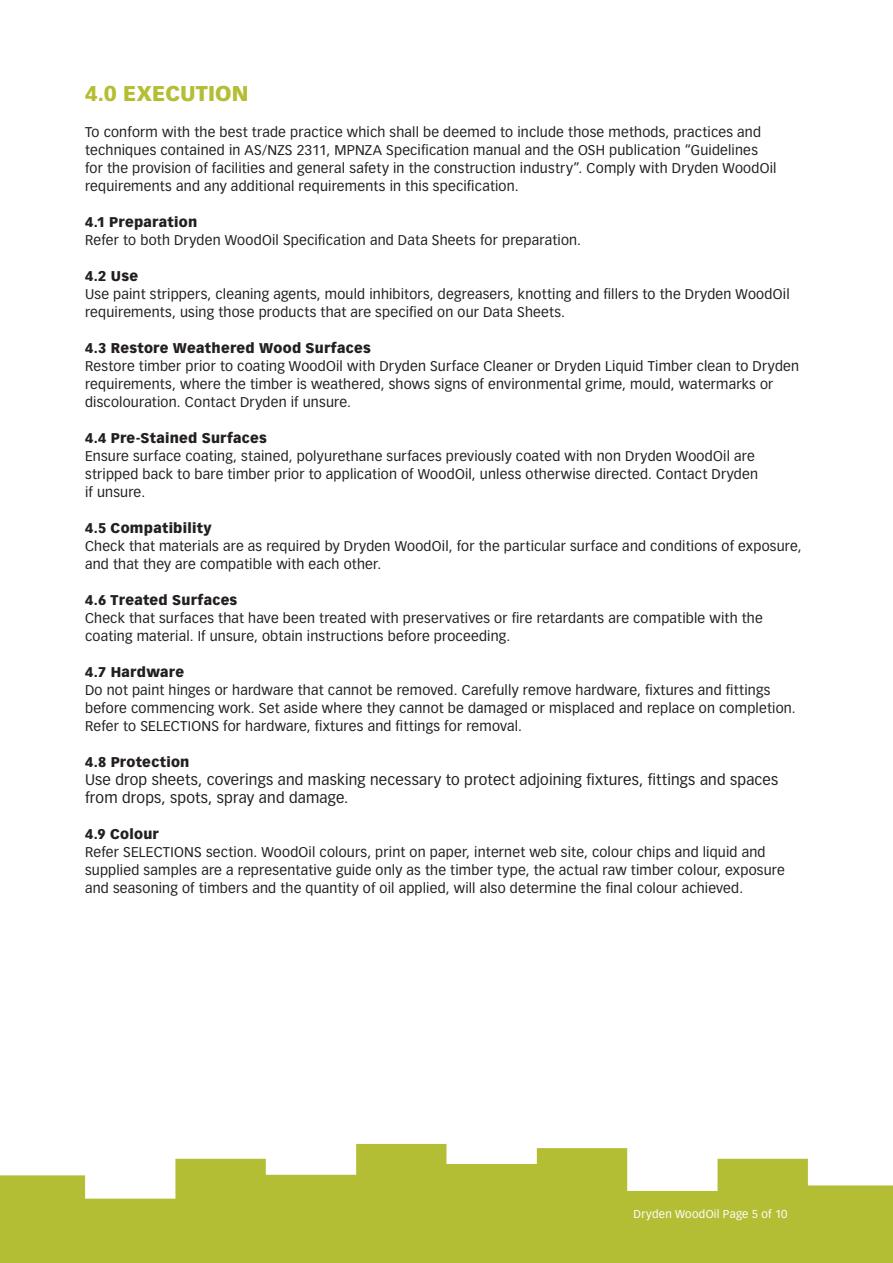
<style>
.page{position:relative;width:893px;height:1263px;background:#fff}
.page>*{position:absolute;margin:0;border:0;box-sizing:border-box;transform-origin:0 0}
.t1{font:900 21px "Vectora LT Std";letter-spacing:.01em;color:#b4be34}
.t2{font:15px/18px "Vectora LT Std";letter-spacing:.015em;color:#231f20}
.t3{font:13.8px/18px "Vectora LT Std";letter-spacing:.015em;color:#231f20}
.t4{font:900 13.8px "Vectora LT Std";letter-spacing:.02em;color:#231f20}
.t5{font:11.25px "Vectora LT Std";letter-spacing:.025em;color:#fff}
</style>
<div class="page">
<svg style="left:0;top:1144px;width:893px;height:119px;fill:#b4be34"></svg>
<h1 class="t1" style="left:85px;top:81px;width:165px">4.0 EXECUTION</h1>
<p class="t3" style="left:85px;top:124px;width:693px">To conform with the best trade practice which shall be deemed to include those methods, practices and techniques contained in AS/NZS 2311, MPNZA Specification manual and the OSH publication “Guidelines for the provision of facilities and general safety in the construction industry”. Comply with Dryden WoodOil requirements and any additional requirements in this specification.</p>
<p class="t4" style="left:85px;top:214px;width:114px">4.1 Preparation</p>
<p class="t3" style="left:85px;top:232px;width:498px">Refer to both Dryden WoodOil Specification and Data Sheets for preparation.</p>
<p class="t4" style="left:85px;top:268px;width:55px">4.2 Use</p>
<p class="t3" style="left:85px;top:286px;width:706px">Use paint strippers, cleaning agents, mould inhibitors, degreasers, knotting and fillers to the Dryden WoodOil requirements, using those products that are specified on our Data Sheets.</p>
<p class="t4" style="left:85px;top:340px;width:287px">4.3 Restore Weathered Wood Surfaces</p>
<p class="t3" style="left:85px;top:358px;width:716px">Restore timber prior to coating WoodOil with Dryden Surface Cleaner or Dryden Liquid Timber clean to Dryden requirements, where the timber is weathered, shows signs of environmental grime, mould, watermarks or discolouration. Contact Dryden if unsure.</p>
<p class="t4" style="left:85px;top:430px;width:183px">4.4 Pre-Stained Surfaces</p>
<p class="t3" style="left:85px;top:448px;width:675px">Ensure surface coating, stained, polyurethane surfaces previously coated with non Dryden WoodOil are stripped back to bare timber prior to application of WoodOil, unless otherwise directed. Contact Dryden if unsure.</p>
<p class="t4" style="left:85px;top:520px;width:128px">4.5 Compatibility</p>
<p class="t3" style="left:85px;top:538px;width:718px">Check that materials are as required by Dryden WoodOil, for the particular surface and conditions of exposure, and that they are compatible with each other.</p>
<p class="t4" style="left:85px;top:592px;width:154px">4.6 Treated Surfaces</p>
<p class="t3" style="left:85px;top:610px;width:679px">Check that surfaces that have been treated with preservatives or fire retardants are compatible with the coating material. If unsure, obtain instructions before proceeding.</p>
<p class="t4" style="left:85px;top:664px;width:101px">4.7 Hardware</p>
<p class="t3" style="left:85px;top:682px;width:712px">Do not paint hinges or hardware that cannot be removed. Carefully remove hardware, fixtures and fittings before commencing work. Set aside where they cannot be damaged or misplaced and replace on completion.<br>Refer to SELECTIONS for hardware, fixtures and fittings for removal.</p>
<p class="t4" style="left:85px;top:754px;width:106px">4.8 Protection</p>
<p class="t2" style="left:85px;top:771px;width:695px">Use drop sheets, coverings and masking necessary to protect adjoining fixtures, fittings and spaces from drops, spots, spray and damage.</p>
<p class="t4" style="left:85px;top:826px;width:75px">4.9 Colour</p>
<p class="t3" style="left:85px;top:844px;width:701px">Refer SELECTIONS section. WoodOil colours, print on paper, internet web site, colour chips and liquid and supplied samples are a representative guide only as the timber type, the actual raw timber colour, exposure and seasoning of timbers and the quantity of oil applied, will also determine the final colour achieved.</p>
<p class="t5" style="left:634px;top:1207px;width:155px">Dryden WoodOil Page 5 of 10</p>
</div>
